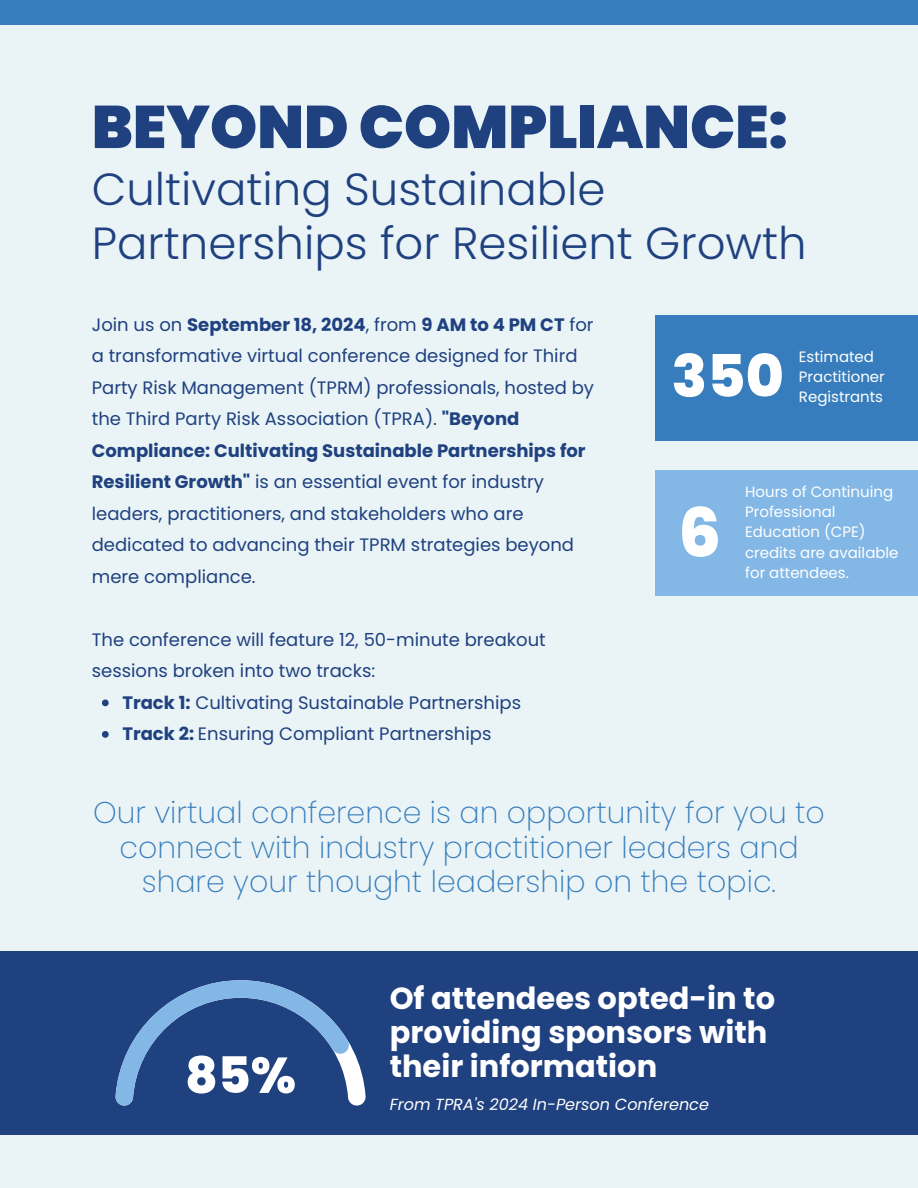
<style>
.page{position:relative;width:918px;height:1188px;background:#eaf4f6}
.page>*{position:absolute;margin:0;border:0;box-sizing:border-box;transform-origin:0 0}
.t1{font:800 67.5px "Poppins";color:#fff}
.t2{font:900 60px "Poppins";color:#1f4180}
.t3{font:800 58.5px "Poppins";color:#fff}
.t4{font:800 50.1px "Poppins";color:#fff}
.t5{font:300 45px/54px "Poppins";color:#1f4180}
.t6{font:700 30.45px/33.8px "Poppins";color:#fff}
.t7{font:200 30px/34.8px "Poppins";color:#377dbd;text-align:center}
.t8{font:18px/31.5px "Poppins";color:#1f4180}
.t9{font:italic 16.05px "Poppins";color:#fff}
.t10{font:15px/20.2px "Poppins";color:#fff}
.s1{font-weight:700}
</style>
<div class="page">
<svg style="left:102px;top:700px;width:7px;height:6px"></svg>
<svg style="left:102px;top:731px;width:7px;height:7px"></svg>
<div style="left:0;top:951px;width:918px;height:184px;background:#1f4180"></div>
<svg style="left:115px;top:980px;width:251px;height:126px"></svg>
<div style="left:655px;top:315px;width:263px;height:126px;background:#377dbd"></div>
<div style="left:655px;top:470px;width:263px;height:126px;background:#83b7e6"></div>
<div style="left:0;top:0;width:918px;height:25px;background:#377dbd"></div>
<h1 class="t2" style="left:92px;top:85px;width:697px">BEYOND COMPLIANCE:</h1>
<h3 class="t5" style="left:92px;top:163px;width:717px">Cultivating Sustainable<br>Partnerships for Resilient Growth</h3>
<h6 class="t8" style="left:92px;top:308px;width:504px">Join us on <span class="s1">September 18, 2024</span>, from <span class="s1">9 AM to 4 PM CT</span> for a transformative virtual conference designed for Third Party Risk Management (TPRM) professionals, hosted by the Third Party Risk Association (TPRA). <span class="s1">"Beyond Compliance: Cultivating Sustainable Partnerships for Resilient Growth"</span> is an essential event for industry leaders, practitioners, and stakeholders who are dedicated to advancing their TPRM strategies beyond mere compliance.</h6>
<h6 class="t8" style="left:92px;top:623px;width:456px">The conference will feature 12, 50-minute breakout sessions broken into two tracks:</h6>
<p class="t8" style="left:122px;top:686px;width:400px"><span class="s1">Track 1:</span> Cultivating Sustainable Partnerships</p>
<p class="t8" style="left:122px;top:718px;width:371px"><span class="s1">Track 2:</span> Ensuring Compliant Partnerships</p>
<h5 class="t3" style="left:671px;top:335px;width:114px">350</h5>
<p class="t10" style="left:799px;top:347px;width:87px">Estimated<br>Practitioner</p>
<p class="t10" style="left:799px;top:387px;width:86px">Registrants</p>
<p class="t1" style="left:678px;top:486px;width:44px">6</p>
<h4 class="t10" style="left:745px;top:482px;width:155px">Hours of Continuing<br>Professional<br>Education (CPE) credits are available</h4>
<h4 class="t10" style="left:745px;top:563px;width:105px">for attendees.</h4>
<h2 class="t7" style="left:93px;top:795px;width:733px">Our virtual conference is an opportunity for you to connect with industry practitioner leaders and share your thought leadership on the topic.</h2>
<p class="t6" style="left:390px;top:982px;width:387px">Of attendees opted-in to providing sponsors with</p>
<h3 class="t4" style="left:185px;top:1040px;width:112px">85%</h3>
<p class="t6" style="left:390px;top:1049px;width:269px">their information</p>
<p class="t9" style="left:390px;top:1094px;width:321px">From TPRA's 2024 In-Person Conference</p>
</div>
